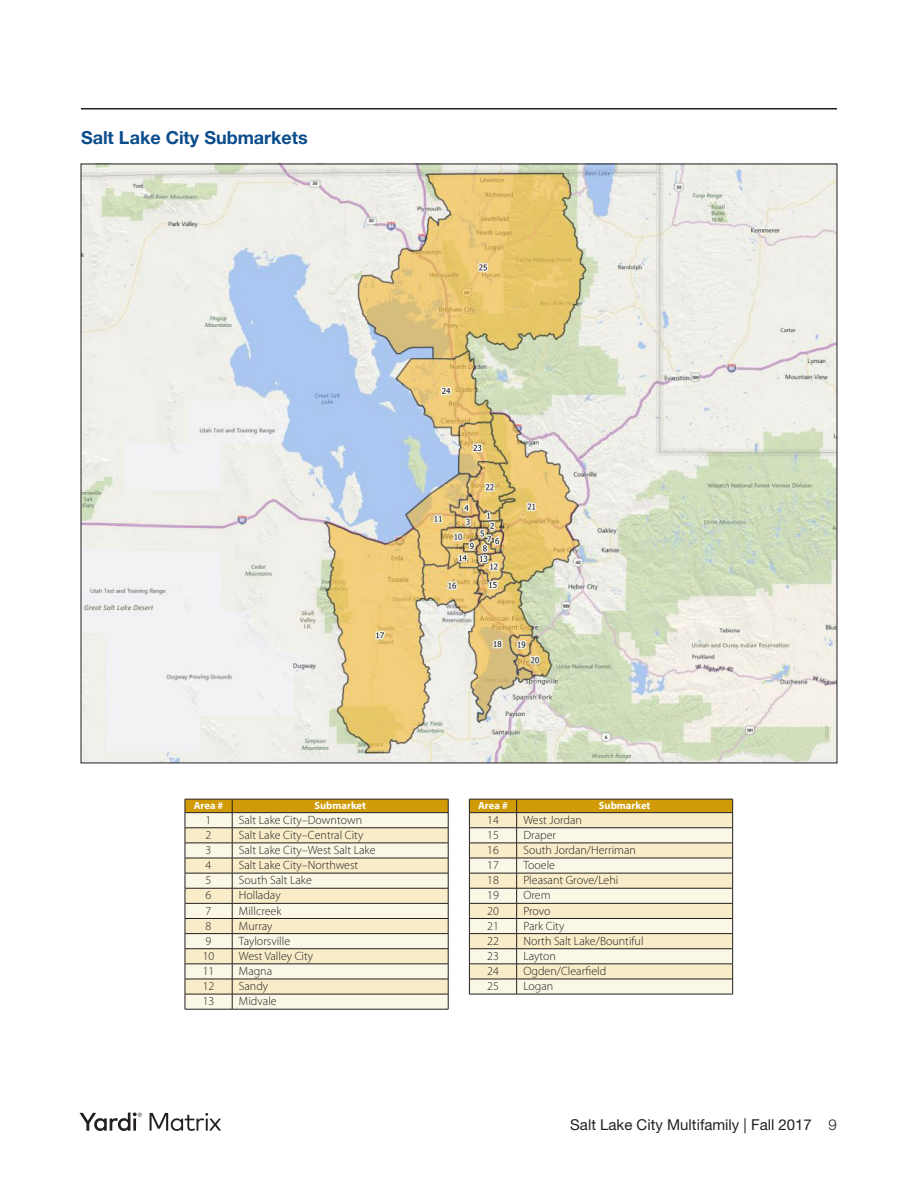
<style>
.page{position:relative;width:918px;height:1188px;background:#fff}
.page>*{position:absolute;margin:0;border:0;box-sizing:border-box;transform-origin:0 0}
.Matrix_Chart_Heads{font:700 18px "Helvetica Neue LT Std";color:#0b4c8c}
.t1{font:15px "Helvetica Neue LT Std";color:#231f20}
.t2{font:300 12px "Myriad Pro";color:#231f20}
.t3{font:700 10.5px "Myriad Pro";color:#fff}
.s1{font-weight:300}
</style>
<div class="page">
<hr style="left:81px;top:108px;width:756px;height:2px;background:#231f20">
<svg style="left:80px;top:1112px;width:62px;height:19px"></svg>
<svg style="left:150px;top:1113px;width:71px;height:18px"></svg>
<img style="left:83px;top:166px;width:752px;height:595px">
<hr style="left:185px;top:1009px;width:47px;height:1px;background:#231f20">
<hr style="left:232px;top:1009px;width:216px;height:1px;background:#231f20">
<svg style="left:185px;top:799px;width:264px;height:210px;background:#e6dcbe"></svg>
<hr style="left:469px;top:994px;width:48px;height:1px;background:#231f20">
<hr style="left:517px;top:994px;width:216px;height:1px;background:#231f20">
<svg style="left:469px;top:799px;width:264px;height:195px;background:#ded4b6"></svg>
<p class="Matrix_Chart_Heads" style="left:81px;top:127px;width:228px">Salt Lake City Submarkets</p>
<p class="t3" style="left:194px;top:799px;width:31px">Area #</p>
<p class="t3" style="left:314px;top:799px;width:53px">Submarket</p>
<p class="t2" style="left:206px;top:813px;width:7px">1</p>
<p class="t2" style="left:239px;top:813px;width:125px">Salt Lake City–Downtown</p>
<p class="t2" style="left:206px;top:828px;width:7px">2</p>
<p class="t2" style="left:239px;top:828px;width:126px">Salt Lake City–Central City</p>
<p class="t2" style="left:206px;top:843px;width:7px">3</p>
<p class="t2" style="left:239px;top:843px;width:138px">Salt Lake City–West Salt Lake</p>
<p class="t2" style="left:206px;top:858px;width:7px">4</p>
<p class="t2" style="left:239px;top:858px;width:121px">Salt Lake City–Northwest</p>
<p class="t2" style="left:206px;top:873px;width:7px">5</p>
<p class="t2" style="left:239px;top:873px;width:74px">South Salt Lake</p>
<p class="t2" style="left:206px;top:888px;width:7px">6</p>
<p class="t2" style="left:239px;top:888px;width:43px">Holladay</p>
<p class="t2" style="left:206px;top:903px;width:7px">7</p>
<p class="t2" style="left:239px;top:903px;width:44px">Millcreek</p>
<p class="t2" style="left:206px;top:918px;width:7px">8</p>
<p class="t2" style="left:239px;top:918px;width:35px">Murray</p>
<p class="t2" style="left:206px;top:934px;width:7px">9</p>
<p class="t2" style="left:239px;top:934px;width:53px">Taylorsville</p>
<p class="t2" style="left:203px;top:949px;width:13px">10</p>
<p class="t2" style="left:239px;top:949px;width:76px">West Valley City</p>
<p class="t2" style="left:203px;top:964px;width:13px">11</p>
<p class="t2" style="left:239px;top:964px;width:35px">Magna</p>
<p class="t2" style="left:203px;top:979px;width:13px">12</p>
<p class="t2" style="left:239px;top:979px;width:31px">Sandy</p>
<p class="t2" style="left:203px;top:994px;width:13px">13</p>
<p class="t2" style="left:239px;top:994px;width:39px">Midvale</p>
<p class="t3" style="left:478px;top:799px;width:31px">Area #</p>
<p class="t3" style="left:599px;top:799px;width:53px">Submarket</p>
<p class="t2" style="left:487px;top:813px;width:13px">14</p>
<p class="t2" style="left:523px;top:813px;width:60px">West Jordan</p>
<p class="t2" style="left:487px;top:828px;width:13px">15</p>
<p class="t2" style="left:523px;top:828px;width:34px">Draper</p>
<p class="t2" style="left:487px;top:843px;width:13px">16</p>
<p class="t2" style="left:523px;top:843px;width:114px">South Jordan/Herriman</p>
<p class="t2" style="left:487px;top:858px;width:13px">17</p>
<p class="t2" style="left:523px;top:858px;width:33px">Tooele</p>
<p class="t2" style="left:487px;top:873px;width:13px">18</p>
<p class="t2" style="left:523px;top:873px;width:96px">Pleasant Grove/Lehi</p>
<p class="t2" style="left:487px;top:888px;width:13px">19</p>
<p class="t2" style="left:523px;top:888px;width:29px">Orem</p>
<p class="t2" style="left:487px;top:903px;width:13px">20</p>
<p class="t2" style="left:523px;top:903px;width:29px">Provo</p>
<p class="t2" style="left:487px;top:918px;width:13px">21</p>
<p class="t2" style="left:523px;top:918px;width:42px">Park City</p>
<p class="t2" style="left:487px;top:934px;width:13px">22</p>
<p class="t2" style="left:523px;top:934px;width:122px">North Salt Lake/Bountiful</p>
<p class="t2" style="left:487px;top:949px;width:13px">23</p>
<p class="t2" style="left:523px;top:949px;width:34px">Layton</p>
<p class="t2" style="left:487px;top:964px;width:13px">24</p>
<p class="t2" style="left:523px;top:964px;width:84px">Ogden/Clearfield</p>
<p class="t2" style="left:487px;top:979px;width:13px">25</p>
<p class="t2" style="left:523px;top:979px;width:31px">Logan</p>
<p class="t1" style="left:570px;top:1116px;width:268px">Salt Lake City Multifamily | Fall 2017 <span class="s1">9</span></p>
</div>
